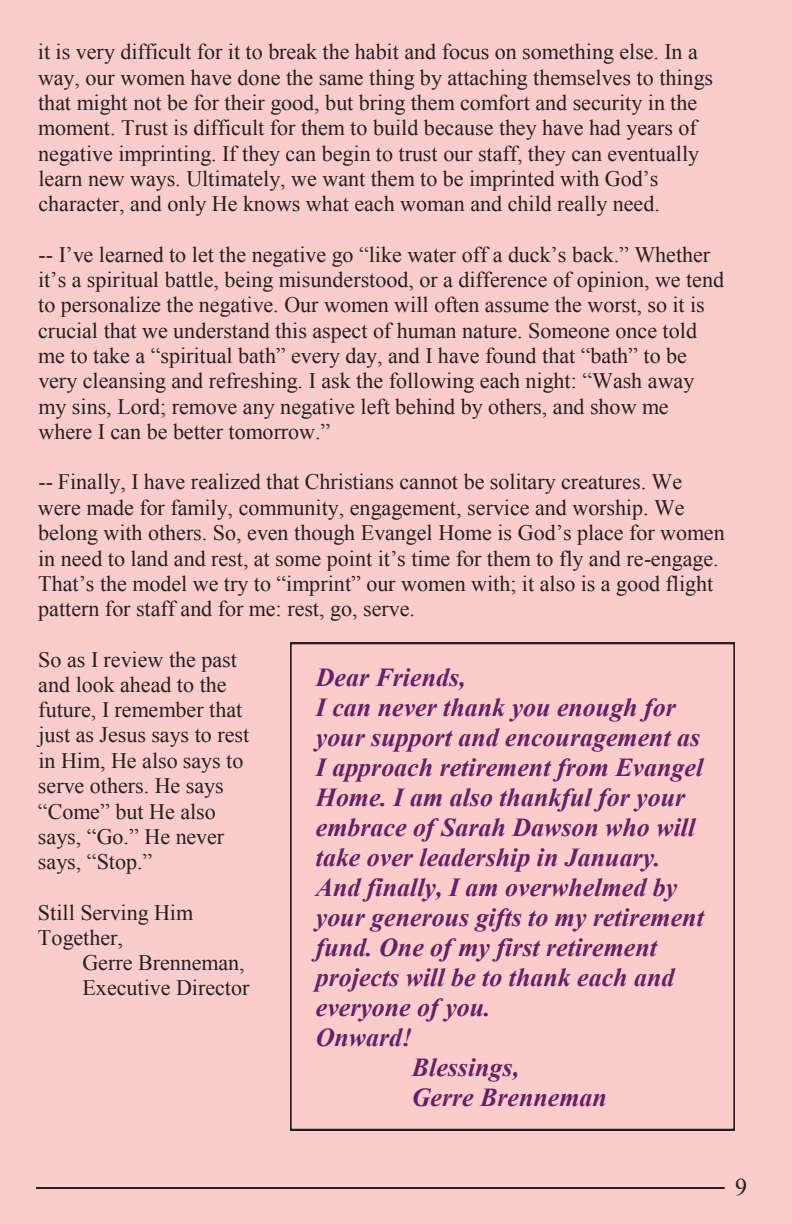
<style>
.page{position:relative;width:792px;height:1224px;background:#fbcccc}
.page>*{position:absolute;margin:0;border:0;box-sizing:border-box;transform-origin:0 0}
.t1{font:italic 700 26px "Times New Roman";color:#642166}
.t2{font:24px "Times New Roman";color:#231e1f}
.t3{font:22px/25.4px "Times New Roman";color:#231f20}
</style>
<div class="page">
<hr style="left:36px;top:1187px;width:689px;height:2px;background:#231f20">
<svg style="left:290px;top:643px;width:445px;height:487px"></svg>
<p class="t3" style="left:38px;top:39px;width:677px">it is very difficult for it to break the habit and focus on something else. In a way, our women have done the same thing by attaching themselves to things that might not be for their good, but bring them comfort and security in the moment. Trust is difficult for them to build because they have had years of negative imprinting. If they can begin to trust our staff, they can eventually learn new ways. Ultimately, we want them to be imprinted with God’s character, and only He knows what each woman and child really need.</p>
<p class="t3" style="left:38px;top:241px;width:688px">-- I’ve learned to let the negative go “like water off a duck’s back.” Whether it’s a spiritual battle, being misunderstood, or a difference of opinion, we tend to personalize the negative. Our women will often assume the worst, so it is crucial that we understand this aspect of human nature. Someone once told me to take a “spiritual bath” every day, and I have found that “bath” to be very cleansing and refreshing. I ask the following each night: “Wash away my sins, Lord; remove any negative left behind by others, and show me where I can be better tomorrow.”</p>
<p class="t3" style="left:38px;top:469px;width:688px">-- Finally, I have realized that Christians cannot be solitary creatures. We were made for family, community, engagement, service and worship. We belong with others. So, even though Evangel Home is God’s place for women in need to land and rest, at some point it’s time for them to fly and re-engage.<br>That’s the model we try to “imprint” our women with; it also is a good flight pattern for staff and for me: rest, go, serve.</p>
<p class="t3" style="left:38px;top:646px;width:213px">So as I review the past and look ahead to the future, I remember that just as Jesus says to rest in Him, He also says to serve others. He says “Come” but He also says, “Go.” He never says, “Stop.”</p>
<p class="t3" style="left:38px;top:899px;width:157px">Still Serving Him<br>Together,</p>
<p class="t3" style="left:82px;top:950px;width:168px">Gerre Brenneman,<br>Executive Director</p>
<p class="t1" style="left:316px;top:659px;width:151px">Dear Friends,</p>
<p class="t1" style="left:316px;top:689px;width:362px">I can never thank you enough for</p>
<p class="t1" style="left:316px;top:719px;width:386px">your support and encouragement as</p>
<p class="t1" style="left:316px;top:749px;width:389px">I approach retirement from Evangel</p>
<p class="t1" style="left:316px;top:779px;width:371px">Home. I am also thankful for your</p>
<p class="t1" style="left:316px;top:809px;width:381px">embrace of Sarah Dawson who will</p>
<p class="t1" style="left:316px;top:839px;width:346px">take over leadership in January.</p>
<p class="t1" style="left:316px;top:869px;width:363px">And finally, I am overwhelmed by</p>
<p class="t1" style="left:316px;top:899px;width:390px">your generous gifts to my retirement</p>
<p class="t1" style="left:316px;top:929px;width:343px">fund. One of my first retirement</p>
<p class="t1" style="left:316px;top:959px;width:360px">projects will be to thank each and</p>
<p class="t1" style="left:316px;top:989px;width:176px">everyone of you.</p>
<p class="t1" style="left:316px;top:1019px;width:98px">Onward!</p>
<p class="t1" style="left:412px;top:1049px;width:109px">Blessings,</p>
<p class="t1" style="left:412px;top:1079px;width:197px">Gerre Brenneman</p>
<p class="t2" style="left:735px;top:1171px;width:13px">9</p>
</div>
